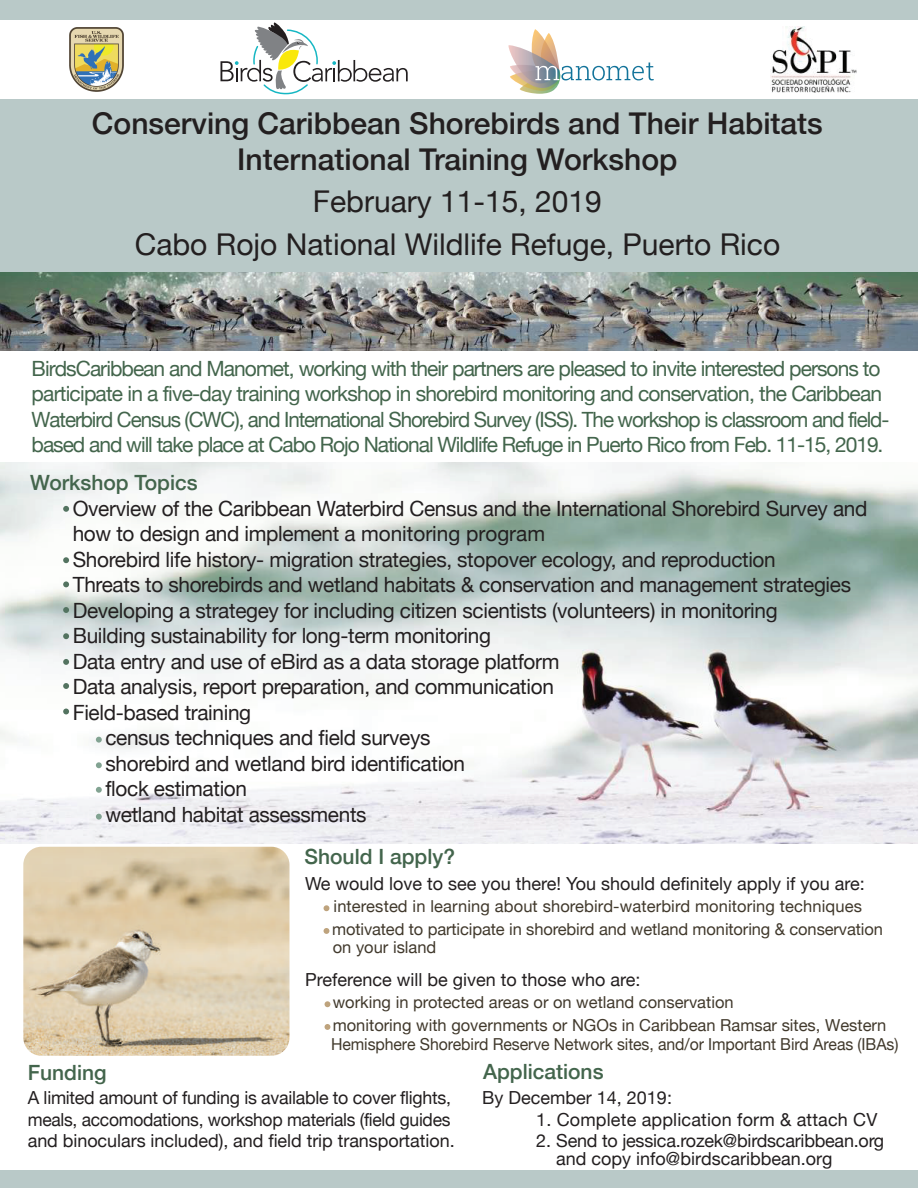
<style>
.page{position:relative;width:918px;height:1188px;background:#fff}
.page>*{position:absolute;margin:0;border:0;box-sizing:border-box;transform-origin:0 0}
.t1{font:500 30px/36px "Helvetica Neue";color:#231f20;text-align:center}
.t2{font:30px/43.5px "Helvetica Neue";color:#231f20;text-align:center}
.t3{font:21px "Helvetica Neue";letter-spacing:-.015em;color:#231f20}
.t4{font:21px/25.5px "Helvetica Neue";letter-spacing:-.045em;color:#43654c}
.t5{font:500 21px "Helvetica Neue";color:#43654c}
.t6{font:18px/21.6px "Helvetica Neue";letter-spacing:-.005em;color:#231f20}
.t7{font:16.5px/22.5px "Helvetica Neue";color:#41392c}
.t8{font:16.5px "Helvetica Neue";color:#41392c;scale:.96 1}
</style>
<div class="page">
<img style="left:0;top:272px;width:918px;height:79px">
<div style="left:0;top:0;width:918px;height:19px;background:#b9c9c8"></div>
<div style="left:0;top:99px;width:918px;height:173px;background:#b9c9c8"></div>
<img style="left:0;top:462px;width:918px;height:382px">
<div style="left:0;top:1170px;width:918px;height:18px;background:#b9c9c8"></div>
<img style="left:23px;top:847px;width:267px;height:209px">
<svg style="left:323px;top:905px;width:7px;height:7px"></svg>
<svg style="left:324px;top:928px;width:5px;height:6px"></svg>
<svg style="left:325px;top:1001px;width:5px;height:6px"></svg>
<svg style="left:325px;top:1024px;width:5px;height:6px"></svg>
<svg style="left:63px;top:633px;width:6px;height:6px"></svg>
<svg style="left:63px;top:659px;width:6px;height:6px"></svg>
<svg style="left:63px;top:683px;width:6px;height:6px"></svg>
<svg style="left:63px;top:557px;width:6px;height:6px"></svg>
<svg style="left:63px;top:581px;width:6px;height:6px"></svg>
<svg style="left:63px;top:607px;width:6px;height:6px"></svg>
<svg style="left:96px;top:737px;width:6px;height:6px"></svg>
<svg style="left:96px;top:762px;width:6px;height:6px"></svg>
<svg style="left:96px;top:787px;width:6px;height:6px"></svg>
<svg style="left:96px;top:814px;width:6px;height:6px"></svg>
<svg style="left:63px;top:506px;width:6px;height:6px"></svg>
<svg style="left:63px;top:709px;width:6px;height:5px"></svg>
<svg style="left:508px;top:29px;width:146px;height:65px"></svg>
<img style="left:770px;top:26px;width:87px;height:67px">
<img style="left:70px;top:28px;width:53px;height:64px">
<svg style="left:220px;top:22px;width:188px;height:73px"></svg>
<h1 class="t1" style="left:92px;top:103px;width:732px">Conserving Caribbean Shorebirds and Their Habitats<br>International Training Workshop</h1>
<h1 class="t2" style="left:135px;top:181px;width:647px">February 11-15, 2019<br>Cabo Rojo National Wildlife Refuge, Puerto Rico</h1>
<p class="t4" style="left:32px;top:357px;width:859px">BirdsCaribbean and Manomet, working with their partners are pleased to invite interested persons to participate in a five-day training workshop in shorebird monitoring and conservation, the Caribbean Waterbird Census (CWC), and International Shorebird Survey (ISS). The workshop is classroom and field&shy;based and will take place at Cabo Rojo National Wildlife Refuge in Puerto Rico from Feb. 11-15, 2019.</p>
<p class="t5" style="left:30px;top:465px;width:169px">Workshop Topics</p>
<p class="t3" style="left:73px;top:493px;width:796px">Overview of the Caribbean Waterbird Census and the International Shorebird Survey and</p>
<p class="t3" style="left:73px;top:518px;width:474px">how to design and implement a monitoring program</p>
<p class="t3" style="left:73px;top:544px;width:705px">Shorebird life history- migration strategies, stopover ecology, and reproduction</p>
<p class="t3" style="left:73px;top:570px;width:780px">Threats to shorebirds and wetland habitats &amp; conservation and management strategies</p>
<p class="t3" style="left:73px;top:595px;width:706px">Developing a strategey for including citizen scientists (volunteers) in monitoring</p>
<p class="t3" style="left:73px;top:621px;width:420px">Building sustainability for long-term monitoring</p>
<p class="t3" style="left:73px;top:646px;width:488px">Data entry and use of eBird as a data storage platform</p>
<p class="t3" style="left:73px;top:672px;width:483px">Data analysis, report preparation, and communication</p>
<p class="t3" style="left:73px;top:697px;width:180px">Field-based training</p>
<p class="t3" style="left:105px;top:723px;width:327px">census techniques and field surveys</p>
<p class="t3" style="left:105px;top:748px;width:361px">shorebird and wetland bird identification</p>
<p class="t3" style="left:105px;top:774px;width:143px">flock estimation</p>
<p class="t3" style="left:105px;top:799px;width:263px">wetland habitat assessments</p>
<p class="t5" style="left:305px;top:840px;width:152px">Should I apply?</p>
<p class="t6" style="left:305px;top:873px;width:561px">We would love to see you there! You should definitely apply if you are:</p>
<p class="t7" style="left:332px;top:896px;width:552px">interested in learning about shorebird-waterbird monitoring techniques motivated to participate in shorebird and wetland monitoring &amp; conservation</p>
<p class="t7" style="left:333px;top:936px;width:105px">on your island</p>
<p class="t6" style="left:305px;top:969px;width:337px">Preference will be given to those who are:</p>
<p class="t7" style="left:333px;top:992px;width:555px">working in protected areas or on wetland conservation<br>monitoring with governments or NGOs in Caribbean Ramsar sites, Western</p>
<p class="t8" style="left:331px;top:1033px;width:592px">Hemisphere Shorebird Reserve Network sites, and/or Important Bird Areas (IBAs)</p>
<p class="t5" style="left:28px;top:1056px;width:80px">Funding</p>
<p class="t5" style="left:483px;top:1055px;width:122px">Applications</p>
<p class="t6" style="left:28px;top:1088px;width:428px">A limited amount of funding is available to cover flights, meals, accomodations, workshop materials (field guides and binoculars included), and field trip transportation.</p>
<p class="t6" style="left:482px;top:1088px;width:191px">By December 14, 2019:</p>
<p class="t6" style="left:536px;top:1109px;width:343px">1. Complete application form &amp; attach CV</p>
<p class="t6" style="left:556px;top:1133px;width:330px;line-height:18px;text-indent:-20px">2. Send to jessica.rozek@birdscaribbean.org and copy info@birdscaribbean.org</p>
</div>
